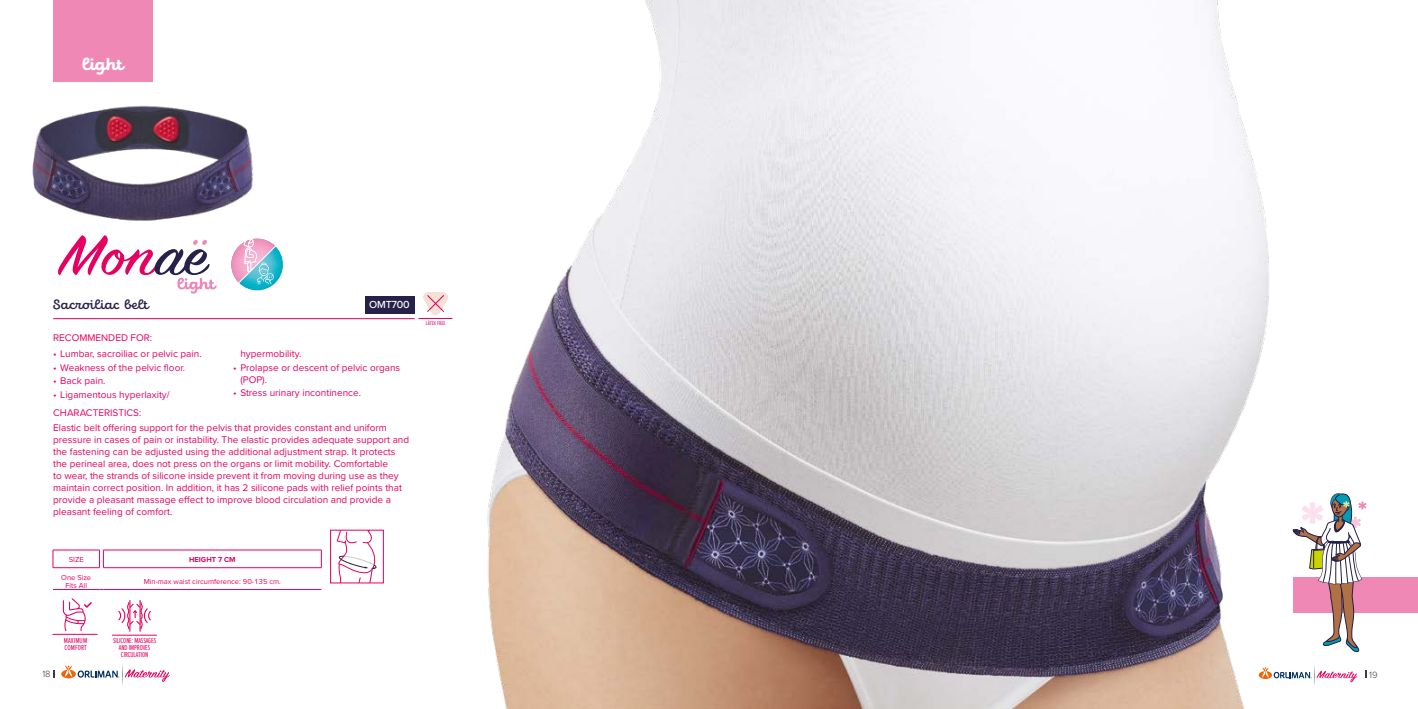
<style>
.page{position:relative;width:1418px;height:709px;background:#fff}
.page>*{position:absolute;margin:0;border:0;box-sizing:border-box;transform-origin:0 0}
.t1{font:800 17.5px "Eldwin Script";color:#fff}
.t2{font:600 13.75px "Eldwin Script";color:#272048}
.t3{font:500 10.62px "Proxima Nova";letter-spacing:-.02em;color:#fff}
.t4{font:10px/12px "Proxima Nova";color:#e60060}
.t5{font:300 9.38px "Proxima Nova";color:#3c3c3b}
.t6{font:7.5px/7.5px "Proxima Nova";color:#e60060;text-align:center}
.t7{font:extra-condensed 7.5px/7px "Proxima Nova";letter-spacing:-.01em;color:#e60060;text-align:center;scale:.96 1}
.t8{font:extra-condensed 7.5px/7px "Proxima Nova";letter-spacing:.01em;color:#e60060}
.t9{font:700 7.5px "Proxima Nova";color:#e60060}
.t10{font:extra-condensed 5.62px "Proxima Nova";letter-spacing:.01em;color:#e60060}
</style>
<div class="page">
<img style="left:452px;top:0;width:817px;height:709px">
<img style="left:32px;top:105px;width:229px;height:134px">
<div style="left:53px;top:0;width:99px;height:81px;background:#f088b6"></div>
<hr style="left:53px;top:318px;width:361px;height:1px;background:#e60060">
<svg style="left:231px;top:239px;width:52px;height:51px"></svg>
<div style="left:365px;top:296px;width:49px;height:18px;background:#272048"></div>
<svg style="left:423px;top:292px;width:25px;height:23px"></svg>
<hr style="left:418px;top:318px;width:34px;height:1px;background:#e60060">
<svg style="left:57px;top:235px;width:160px;height:59px"></svg>
<div style="left:1293px;top:577px;width:124px;height:36px;background:#f088b6"></div>
<svg style="left:1292px;top:493px;width:74px;height:160px"></svg>
<svg style="left:53px;top:551px;width:1px;height:16px"></svg>
<hr style="left:53px;top:550px;width:47px;height:1px;background:#e60060">
<hr style="left:53px;top:567px;width:47px;height:1px;background:#e60060">
<hr style="left:53px;top:589px;width:46px;height:1px;background:#e60060">
<hr style="left:103px;top:589px;width:218px;height:1px;background:#e60060">
<hr style="left:103px;top:550px;width:218px;height:1px;background:#e60060">
<svg style="left:99px;top:550px;width:5px;height:17px"></svg>
<svg style="left:321px;top:550px;width:1px;height:17px"></svg>
<hr style="left:103px;top:567px;width:218px;height:1px;background:#e60060">
<svg style="left:337px;top:532px;width:39px;height:49px"></svg>
<div style="left:330px;top:530px;width:53px;height:53px;border:1px solid #e60060"></div>
<hr style="left:53px;top:634px;width:44px;height:1px;background:#e60060">
<svg style="left:63px;top:598px;width:29px;height:33px"></svg>
<hr style="left:112px;top:635px;width:45px;height:1px;background:#e60060">
<hr style="left:129px;top:600px;width:1px;height:31px;background:#e60060">
<hr style="left:139px;top:600px;width:2px;height:31px;background:#e60060">
<svg style="left:118px;top:601px;width:33px;height:29px"></svg>
<svg style="left:53px;top:670px;width:2px;height:7px"></svg>
<svg style="left:61px;top:664px;width:109px;height:21px"></svg>
<svg style="left:1258px;top:665px;width:99px;height:20px"></svg>
<h1 class="t1" style="left:82px;top:55px;width:42px">light</h1>
<h2 class="t2" style="left:53px;top:297px;width:97px">Sacroiliac belt</h2>
<p class="t3" style="left:369px;top:297px;width:42px">OMT700</p>
<p class="t4" style="left:53px;top:332px;width:100px">RECOMMENDED FOR:</p>
<p class="t4" style="left:53px;top:347px;width:150px">• Lumbar, sacroiliac or pelvic pain.</p>
<p class="t4" style="left:53px;top:361px;width:133px">• Weakness of the pelvic floor.</p>
<p class="t4" style="left:53px;top:375px;width:54px">• Back pain.</p>
<p class="t4" style="left:53px;top:388px;width:118px">• Ligamentous hyperlaxity/</p>
<p class="t4" style="left:240px;top:347px;width:62px">hypermobility.</p>
<p class="t4" style="left:240px;top:361px;width:161px;text-indent:-7px">• Prolapse or descent of pelvic organs (POP).</p>
<p class="t4" style="left:233px;top:387px;width:129px">• Stress urinary incontinence.</p>
<p class="t4" style="left:53px;top:404px;width:335px;line-height:15.5px">CHARACTERISTICS:<br>Elastic belt offering support for the pelvis that provides constant and uniform</p>
<p class="t4" style="left:53px;top:433px;width:357px">pressure in cases of pain or instability. The elastic provides adequate support and the fastening can be adjusted using the additional adjustment strap. It protects the perineal area, does not press on the organs or limit mobility. Comfortable<br>to wear, the strands of silicone inside prevent it from moving during use as they maintain correct position. In addition, it has 2 silicone pads with relief points that provide a pleasant massage effect to improve blood circulation and provide a pleasant feeling of comfort.</p>
<p class="t6" style="left:69px;top:555px;width:16px">SIZE</p>
<p class="t9" style="left:189px;top:553px;width:48px">HEIGHT 7 CM</p>
<p class="t6" style="left:61px;top:573px;width:31px">One Size<br>Fits All</p>
<p class="t6" style="left:144px;top:577px;width:139px">Min-max waist circumference: 90-135 cm.</p>
<p class="t10" style="left:426px;top:320px;width:21px">LÁTEX FREE</p>
<p class="t8" style="left:64px;top:636px;width:25px">MAXIMUM<br>COMFORT</p>
<p class="t7" style="left:113px;top:637px;width:46px">SILICONE: MASSAGES<br>AND IMPROVES<br>CIRCULATION</p>
<p class="t5" style="left:42px;top:667px;width:10px">18</p>
<p class="t5" style="left:1369px;top:668px;width:10px">19</p>
</div>
